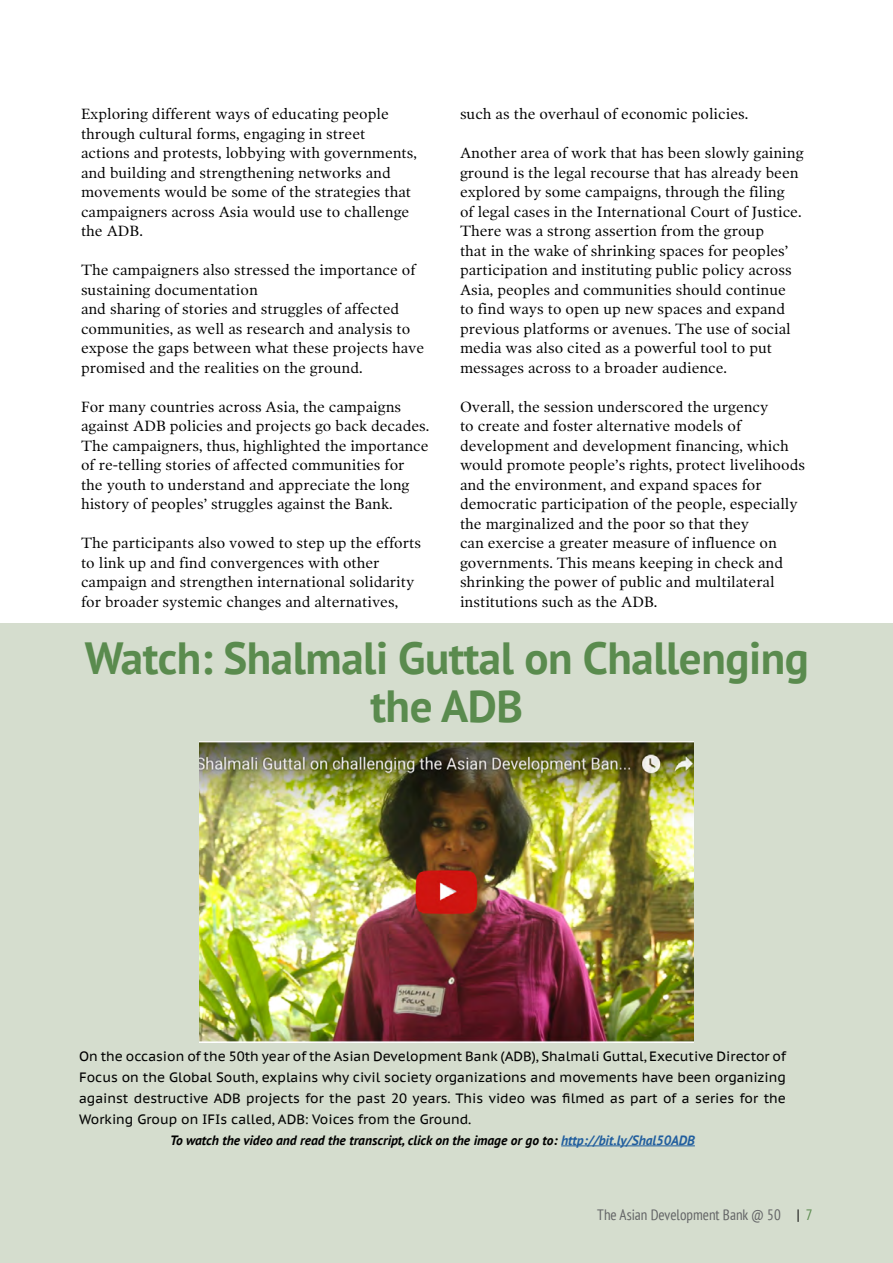
<style>
.page{position:relative;width:893px;height:1263px;background:#fff}
.page>*{position:absolute;margin:0;border:0;box-sizing:border-box;transform-origin:0 0}
.t1{font:700 45px/48px "PT Sans";letter-spacing:-.01em;color:#5a8b4e;text-align:center}
.t2{font:15px/19.5px "Poynter Text Roman One";color:#000}
.t3{font:condensed 15px "PT Sans";color:#636466}
.t4{font:13.5px/21px "PT Sans Caption";color:#000;text-align:justify}
.t5{font:italic 700 13.5px "PT Sans";color:#000}
.s1{color:#215e9e}
.s2{color:#000}
.s3{color:#5a8b4e}
</style>
<div class="page">
<div style="left:0;top:624px;width:893px;height:639px;background:#d5ddce"></div>
<img style="left:199px;top:742px;width:495px;height:300px">
<hr style="left:561px;top:1145px;width:134px;height:1px;background:#215e9e">
<p class="t2" style="left:81px;top:104px;width:338px">Exploring different ways of educating people through cultural forms, engaging in street actions and protests, lobbying with governments, and building and strengthening networks and movements would be some of the strategies that campaigners across Asia would use to challenge the ADB.</p>
<p class="t2" style="left:81px;top:260px;width:345px">The campaigners also stressed the importance of sustaining documentation<br>and sharing of stories and struggles of affected communities, as well as research and analysis to expose the gaps between what these projects have promised and the realities on the ground.</p>
<p class="t2" style="left:81px;top:396px;width:350px">For many countries across Asia, the campaigns against ADB policies and projects go back decades.<br>The campaigners, thus, highlighted the importance of re-telling stories of affected communities for the youth to understand and appreciate the long history of peoples’ struggles against the Bank.</p>
<p class="t2" style="left:81px;top:533px;width:342px">The participants also vowed to step up the efforts to link up and find convergences with other campaign and strengthen international solidarity for broader systemic changes and alternatives,</p>
<p class="t2" style="left:460px;top:104px;width:290px">such as the overhaul of economic policies.</p>
<p class="t2" style="left:460px;top:143px;width:345px">Another area of work that has been slowly gaining ground is the legal recourse that has already been explored by some campaigns, through the filing<br>of legal cases in the International Court of Justice.<br>There was a strong assertion from the group<br>that in the wake of shrinking spaces for peoples’ participation and instituting public policy across Asia, peoples and communities should continue<br>to find ways to open up new spaces and expand previous platforms or avenues. The use of social media was also cited as a powerful tool to put messages across to a broader audience.</p>
<p class="t2" style="left:460px;top:396px;width:347px">Overall, the session underscored the urgency<br>to create and foster alternative models of development and development financing, which would promote people’s rights, protect livelihoods and the environment, and expand spaces for democratic participation of the people, especially the marginalized and the poor so that they<br>can exercise a greater measure of influence on governments. This means keeping in check and shrinking the power of public and multilateral institutions such as the ADB.</p>
<h1 class="t1" style="left:85px;top:633px;width:726px">Watch: Shalmali Guttal on Challenging the ADB</h1>
<p class="t4" style="left:79px;top:1045px;width:708px">On the occasion of the 50th year of the Asian Development Bank (ADB), Shalmali Guttal, Executive Director of Focus on the Global South, explains why civil society organizations and movements have been organizing against destructive ADB projects for the past 20 years. This video was filmed as part of a series for the Working Group on IFIs called, ADB: Voices from the Ground.</p>
<p class="t5" style="left:170px;top:1131px;width:526px">To watch the video and read the transcript, click on the image or go to: <span class="s1">http://bit.ly/Shal50ADB</span></p>
<p class="t3" style="left:597px;top:1205px;width:217px">The Asian Development Bank @ 50 <span class="s2">|</span> <span class="s3">7</span></p>
</div>
